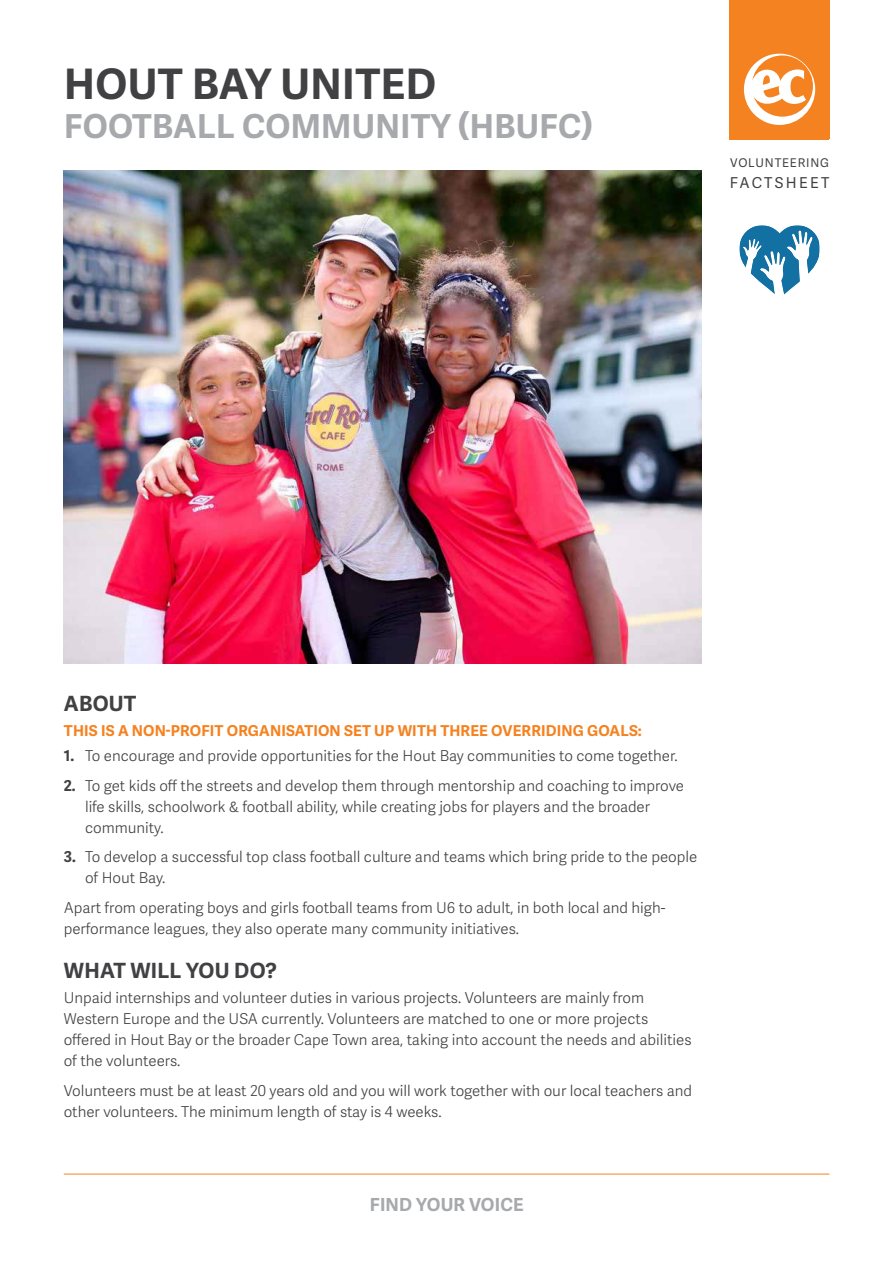
<style>
.page{position:relative;width:893px;height:1263px;background:#fff}
.page>*{position:absolute;margin:0;border:0;box-sizing:border-box;transform-origin:0 0}
.t1{font:700 42px "Adelle Sans";letter-spacing:.01em;color:#414042}
.t2{font:700 33px "Adelle Sans";letter-spacing:.01em;color:#a7a9ac}
.t3{font:700 21px "Adelle Sans";letter-spacing:.01em;color:#414042}
.t4{font:700 18px "Adelle Sans";letter-spacing:.01em;color:#a7a9ac}
.t5{font:300 15px/21px "Adelle Sans";color:#414042}
.t6{font:700 15px "Adelle Sans";letter-spacing:.01em;color:#f58220}
.t7{font:15px "Adelle Sans";letter-spacing:.155em;color:#414042}
.t8{font:12px "Adelle Sans";letter-spacing:.07em;color:#414042}
.s1{font-weight:700}
</style>
<div class="page">
<img style="left:64px;top:170px;width:638px;height:493px">
<hr style="left:64px;top:1174px;width:765px;height:1px;background:#f58220">
<div style="left:730px;top:0;width:99px;height:139px;background:#f58220"></div>
<svg style="left:744px;top:54px;width:71px;height:71px"></svg>
<svg style="left:739px;top:225px;width:80px;height:70px"></svg>
<h1 class="t1" style="left:64px;top:58px;width:373px">HOUT BAY UNITED</h1>
<h2 class="t2" style="left:64px;top:106px;width:531px">FOOTBALL COMMUNITY (HBUFC)</h2>
<p class="t8" style="left:730px;top:155px;width:100px">VOLUNTEERING</p>
<p class="t7" style="left:730px;top:174px;width:101px">FACTSHEET</p>
<h3 class="t3" style="left:64px;top:691px;width:74px">ABOUT</h3>
<p class="t6" style="left:64px;top:722px;width:579px">THIS IS A NON-PROFIT ORGANISATION SET UP WITH THREE OVERRIDING GOALS:</p>
<p class="t5" style="left:64px;top:746px;width:615px"><span class="s1">1.</span> To encourage and provide opportunities for the Hout Bay communities to come together.</p>
<p class="t5" style="left:85px;top:776px;width:601px;text-indent:-21px"><span class="s1">2.</span> To get kids off the streets and develop them through mentorship and coaching to improve life skills, schoolwork &amp; football ability, while creating jobs for players and the broader community.</p>
<p class="t5" style="left:85px;top:847px;width:614px;text-indent:-21px"><span class="s1">3.</span> To develop a successful top class football culture and teams which bring pride to the people of Hout Bay.</p>
<p class="t5" style="left:64px;top:898px;width:603px">Apart from operating boys and girls football teams from U6 to adult, in both local and high&shy;performance leagues, they also operate many community initiatives.</p>
<h3 class="t3" style="left:64px;top:958px;width:215px">WHAT WILL YOU DO?</h3>
<p class="t5" style="left:64px;top:988px;width:629px">Unpaid internships and volunteer duties in various projects. Volunteers are mainly from Western Europe and the USA currently. Volunteers are matched to one or more projects offered in Hout Bay or the broader Cape Town area, taking into account the needs and abilities of the volunteers.</p>
<p class="t5" style="left:64px;top:1080px;width:630px">Volunteers must be at least 20 years old and you will work together with our local teachers and other volunteers. The minimum length of stay is 4 weeks.</p>
<p class="t4" style="left:370px;top:1194px;width:155px">FIND YOUR VOICE</p>
</div>
